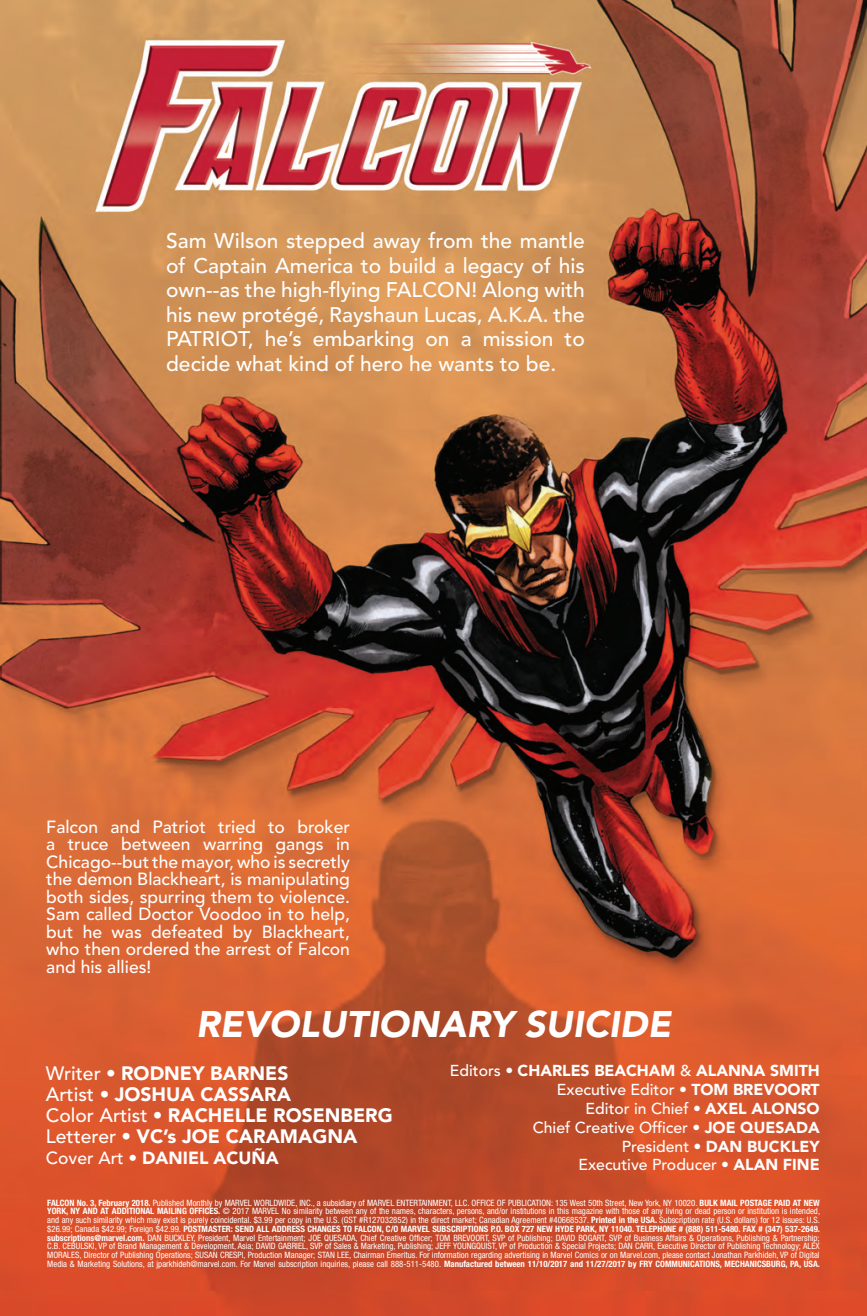
<style>
.page{position:relative;width:867px;height:1316px;background:#fff}
.page>*{position:absolute;margin:0;border:0;box-sizing:border-box;transform-origin:0 0}
.t1{font:italic 900 36.75px "Avenir LT Pro";color:#fff}
.t2{font:500 21px/24.5px "Avenir LT Pro";color:#fff;text-align:justify}
.t3{font:900 19.25px/21px "Avenir LT Pro";color:#fff}
.t4{font:500 17.5px/17.5px "Avenir LT Pro";color:#fff;text-align:justify}
.t5{font:900 17.5px "Avenir LT Pro";color:#fff}
.t6{font:500 15.75px/18.9px "Avenir LT Pro";color:#fff;text-align:right}
.t7{font:condensed 8.75px/8.8px "Helvetica Neue LT Pro";color:#fff;text-align:justify}
.s1{font-weight:900}
.s2{font-weight:700}
.s3{font-weight:500}
</style>
<div class="page">
<img style="left:0;top:0;width:866px;height:1315px">
<p class="t2" style="left:166px;top:229px;width:420px">Sam Wilson stepped away from the mantle of Captain America to build a legacy of his own--as the high-flying FALCON! Along with his new protégé, Rayshaun Lucas, A.K.A. the PATRIOT, he’s embarking on a mission to decide what kind of hero he wants to be.</p>
<p class="t4" style="left:46px;top:818px;width:305px">Falcon and Patriot tried to broker a truce between warring gangs in Chicago--but the mayor, who is secretly the demon Blackheart, is manipulating both sides, spurring them to violence.<br>Sam called Doctor Voodoo in to help, but he was defeated by Blackheart, who then ordered the arrest of Falcon and his allies!</p>
<h1 class="t1" style="left:196px;top:1001px;width:476px">REVOLUTIONARY SUICIDE</h1>
<h3 class="t6" style="left:449px;top:1061px;width:371px">Editors • <span class="s1">CHARLES BEACHAM</span> &amp; <span class="s1">ALANNA SMITH<br></span>Executive Editor • <span class="s1">TOM BREVOORT<br></span>Editor in Chief • <span class="s1">AXEL ALONSO<br></span>Chief Creative Officer • <span class="s1">JOE QUESADA<br></span>President • <span class="s1">DAN BUCKLEY<br></span>Executive Producer • <span class="s1">ALAN FINE</span></h3>
<p class="t7" style="left:47px;top:1197px;width:774px"><span class="s2">FALCON No. 3, February 2018.</span> Published Monthly by MARVEL WORLDWIDE, INC., a subsidiary of MARVEL ENTERTAINMENT, LLC. OFFICE OF PUBLICATION: 135 West 50th Street, New York, NY 10020. <span class="s2">BULK MAIL POSTAGE PAID AT NEW YORK, NY AND AT ADDITIONAL MAILING OFFICES.</span> © 2017 MARVEL No similarity between any of the names, characters, persons, and/or institutions in this magazine with those of any living or dead person or institution is intended, and any such similarity which may exist is purely coincidental. $3.99 per copy in the U.S. (GST #R127032852) in the direct market; Canadian Agreement #40668537. <span class="s2">Printed in the USA.</span> Subscription rate (U.S. dollars) for 12 issues: U.S. $26.99; Canada $42.99; Foreign $42.99. <span class="s2">POSTMASTER: SEND ALL ADDRESS CHANGES TO FALCON, C/O MARVEL SUBSCRIPTIONS P.O. BOX 727 NEW HYDE PARK, NY 11040. TELEPHONE # (888) 511-5480. FAX # (347) 537-2649. subscriptions@marvel.com.</span> DAN BUCKLEY, President, Marvel Entertainment; JOE QUESADA, Chief Creative Officer; TOM BREVOORT, SVP of Publishing; DAVID BOGART, SVP of Business Affairs &amp; Operations, Publishing &amp; Partnership; C.B. CEBULSKI, VP of Brand Management &amp; Development, Asia; DAVID GABRIEL, SVP of Sales &amp; Marketing, Publishing; JEFF YOUNGQUIST, VP of Production &amp; Special Projects; DAN CARR, Executive Director of Publishing Technology; ALEX MORALES, Director of Publishing Operations; SUSAN CRESPI, Production Manager; STAN LEE, Chairman Emeritus. For information regarding advertising in Marvel Comics or on Marvel.com, please contact Jonathan Parkhideh, VP of Digital Media &amp; Marketing Solutions, at jparkhideh@marvel.com. For Marvel subscription inquiries, please call 888-511-5480. <span class="s2">Manufactured between 11/10/2017 and 11/27/2017 by FRY COMMUNICATIONS, MECHANICSBURG, PA, USA.</span></p>
<h3 class="t3" style="left:46px;top:1062px;width:348px"><span class="s3">Writer •</span> RODNEY BARNES<br><span class="s3">Artist •</span> JOSHUA CASSARA<br><span class="s3">Color Artist •</span> RACHELLE ROSENBERG<br><span class="s3">Letterer •</span> VC’s JOE CARAMAGNA</h3>
<h3 class="t5" style="left:46px;top:1147px;width:234px"><span class="s3">Cover Art •</span> DANIEL ACUÑA</h3>
</div>
